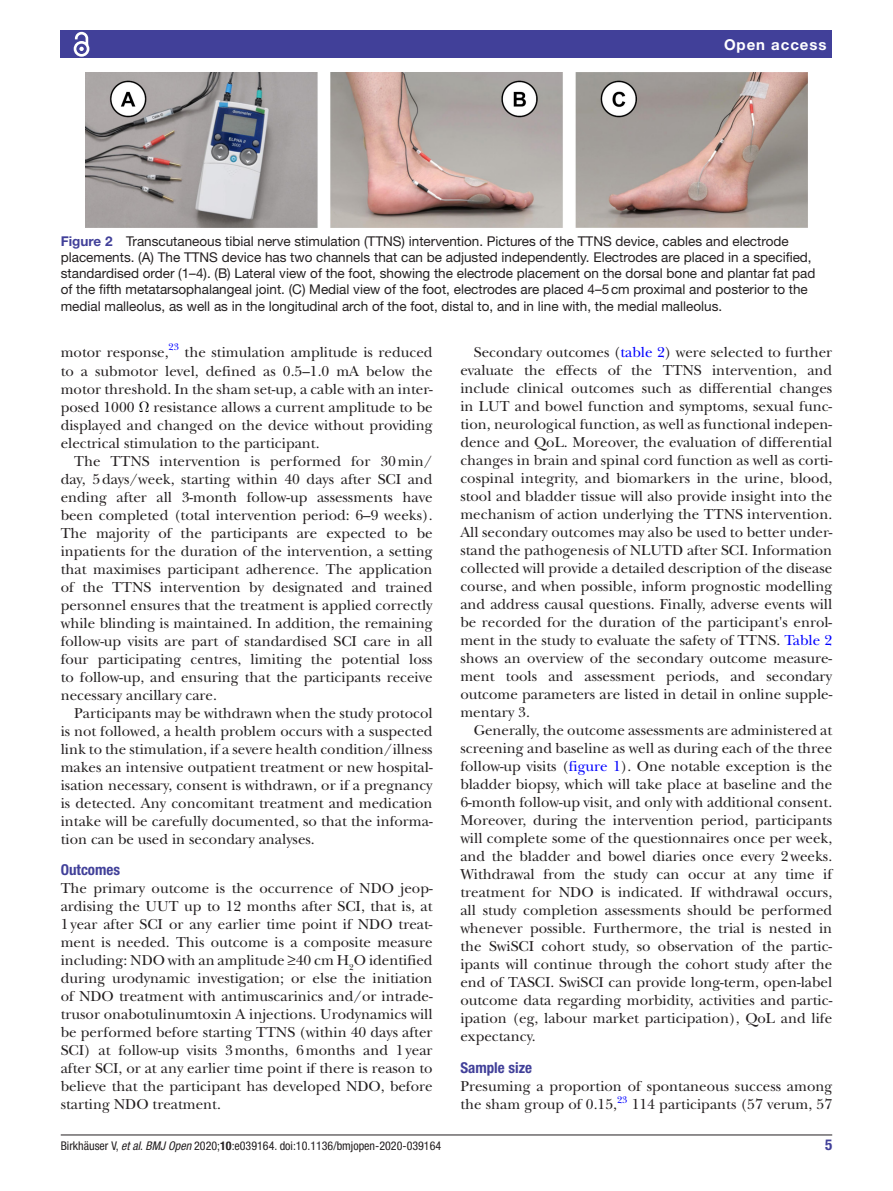
<style>
.page{position:relative;width:893px;height:1191px;background:#fff}
.page>*{position:absolute;margin:0;border:0;box-sizing:border-box;transform-origin:0 0}
.t1{font:15px/18px "New Baskerville";color:#231f20;text-align:justify}
.t2{font:700 condensed 15px "Helvetica Neue LT Std";color:#414099}
.t3{font:700 15px "Helvetica Neue LT Std";letter-spacing:.065em;color:#fff}
.t4{font:13.5px/16.2px "Helvetica Neue LT Std";color:#231f20}
.t5{font:condensed 12px "Helvetica Neue LT Std";color:#231f20}
.t6{font:9.9px "New Baskerville";color:#00f}
.s1{font-weight:700;color:#414099}
.s2{font-family:"CMR10";color:#000}
.s3{color:#00f}
.s4{font-style:italic}
.s5{font-weight:700}
</style>
<div class="page">
<hr style="left:61px;top:1134px;width:771px;height:1px;background:#231f20">
<div style="left:61px;top:31px;width:771px;height:27px;background:#414099"></div>
<svg style="left:73px;top:31px;width:17px;height:26px"></svg>
<img style="left:85px;top:73px;width:723px;height:155px">
<p class="t3" style="left:724px;top:35px;width:104px">Open access</p>
<p class="t4" style="left:61px;top:233px;width:756px"><span class="s1">Figure 2</span> Transcutaneous tibial nerve stimulation (TTNS) intervention. Pictures of the TTNS device, cables and electrode placements. (A) The TTNS device has two channels that can be adjusted independently. Electrodes are placed in a specified, standardised order (1–4). (B) Lateral view of the foot, showing the electrode placement on the dorsal bone and plantar fat pad of the fifth metatarsophalangeal joint. (C) Medial view of the foot, electrodes are placed 4–5cm proximal and posterior to the medial malleolus, as well as in the longitudinal arch of the foot, distal to, and in line with, the medial malleolus.</p>
<p class="t6" style="left:169px;top:341px;width:12px">23</p>
<p class="t1" style="left:61px;top:343px;width:373px;text-indent:124px">the stimulation amplitude is reduced to a submotor level, defined as 0.5–1.0 mA below the motor threshold. In the sham set-up, a cable with an inter&shy;posed 1000 <span class="s2">Ω</span> resistance allows a current amplitude to be displayed and changed on the device without providing electrical stimulation to the participant.</p>
<p class="t1" style="left:61px;top:452px;width:373px;text-indent:14px">The TTNS intervention is performed for 30min/ day, 5days/week, starting within 40 days after SCI and ending after all 3-month follow-up assessments have been completed (total intervention period: 6–9 weeks).<br>The majority of the participants are expected to be inpatients for the duration of the intervention, a setting that maximises participant adherence. The application of the TTNS intervention by designated and trained personnel ensures that the treatment is applied correctly while blinding is maintained. In addition, the remaining follow-up visits are part of standardised SCI care in all four participating centres, limiting the potential loss to follow-up, and ensuring that the participants receive necessary ancillary care.</p>
<p class="t1" style="left:61px;top:704px;width:373px;text-indent:14px">Participants may be withdrawn when the study protocol is not followed, a health problem occurs with a suspected link to the stimulation, if a severe health condition/illness makes an intensive outpatient treatment or new hospital&shy;isation necessary, consent is withdrawn, or if a pregnancy is detected. Any concomitant treatment and medication intake will be carefully documented, so that the informa&shy;tion can be used in secondary analyses.</p>
<p class="t2" style="left:61px;top:861px;width:61px">Outcomes</p>
<p class="t1" style="left:61px;top:879px;width:373px">The primary outcome is the occurrence of NDO jeop&shy;ardising the UUT up to 12 months after SCI, that is, at 1year after SCI or any earlier time point if NDO treat&shy;ment is needed. This outcome is a composite measure including: NDO with an amplitude ≥40 cm H<sub>2</sub>O identified during urodynamic investigation; or else the initiation of NDO treatment with antimuscarinics and/or intrade&shy;trusor onabotulinumtoxin A injections. Urodynamics will be performed before starting TTNS (within 40 days after SCI) at follow-up visits 3months, 6months and 1year after SCI, or at any earlier time point if there is reason to believe that the participant has developed NDO, before starting NDO treatment.</p>
<p class="t1" style="left:61px;top:343px;width:109px">motor response,</p>
<p class="t1" style="left:460px;top:343px;width:373px;text-indent:14px">Secondary outcomes (<span class="s3">table 2</span>) were selected to further evaluate the effects of the TTNS intervention, and include clinical outcomes such as differential changes in LUT and bowel function and symptoms, sexual func&shy;tion, neurological function, as well as functional indepen&shy;dence and QoL. Moreover, the evaluation of differential changes in brain and spinal cord function as well as corti&shy;cospinal integrity, and biomarkers in the urine, blood, stool and bladder tissue will also provide insight into the mechanism of action underlying the TTNS intervention.<br>All secondary outcomes may also be used to better under&shy;stand the pathogenesis of NLUTD after SCI. Information collected will provide a detailed description of the disease course, and when possible, inform prognostic modelling and address causal questions. Finally, adverse events will be recorded for the duration of the participant's enrol&shy;ment in the study to evaluate the safety of TTNS. <span class="s3">Table 2 </span>shows an overview of the secondary outcome measure&shy;ment tools and assessment periods, and secondary outcome parameters are listed in detail in online supple&shy;mentary 3.</p>
<p class="t1" style="left:460px;top:721px;width:373px;text-indent:14px">Generally, the outcome assessments are administered at screening and baseline as well as during each of the three follow-up visits (<span class="s3">figure 1</span>). One notable exception is the bladder biopsy, which will take place at baseline and the 6-month follow-up visit, and only with additional consent.<br>Moreover, during the intervention period, participants will complete some of the questionnaires once per week, and the bladder and bowel diaries once every 2weeks.<br>Withdrawal from the study can occur at any time if treatment for NDO is indicated. If withdrawal occurs, all study completion assessments should be performed whenever possible. Furthermore, the trial is nested in the SwiSCI cohort study, so observation of the partic&shy;ipants will continue through the cohort study after the end of TASCI. SwiSCI can provide long-term, open-label outcome data regarding morbidity, activities and partic&shy;ipation (eg, labour market participation), QoL and life expectancy.</p>
<p class="t2" style="left:460px;top:1059px;width:73px">Sample size</p>
<p class="t1" style="left:460px;top:1077px;width:373px">Presuming a proportion of spontaneous success among the sham group of 0.15,</p>
<p class="t6" style="left:617px;top:1093px;width:12px">23</p>
<p class="t1" style="left:632px;top:1095px;width:202px">114 participants (57 verum, 57</p>
<p class="t5" style="left:61px;top:1138px;width:382px">Birkhäuser V, <span class="s4">et al</span>. <span class="s4">BMJ Open</span> 2020;<span class="s5">10</span>:e039164. doi:10.1136/bmjopen-2020-039164</p>
<p class="t2" style="left:825px;top:1135px;width:9px">5</p>
</div>
